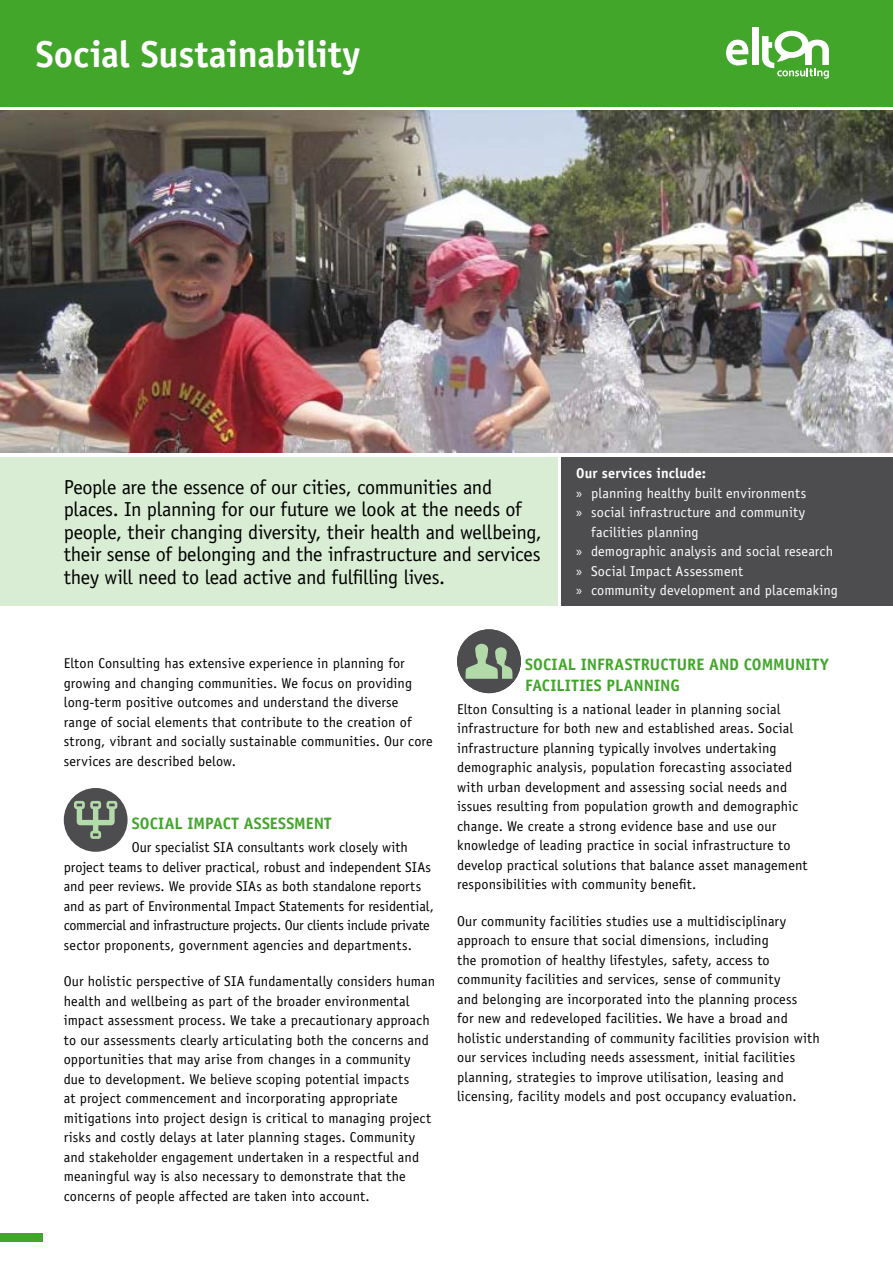
<style>
.page{position:relative;width:893px;height:1263px;background:#fff}
.page>*{position:absolute;margin:0;border:0;box-sizing:border-box;transform-origin:0 0}
.t1{font:700 37.5px "Officina Sans Std";letter-spacing:-.01em;color:#fff}
.t2{font:20.25px/22.5px "Officina Sans Std";letter-spacing:-.02em;color:#000}
.t3{font:700 16.5px/21px "Officina Sans Std";color:#41a62a}
.t4{font:14.25px/19.5px "Officina Sans Std";letter-spacing:.01em;color:#000}
.t5{font:14.25px "Officina Sans Std";letter-spacing:.005em;color:#fff}
.t6{font:700 14.25px "Officina Sans Std";letter-spacing:.01em;color:#fff}
.s1{font-family:"Myriad Pro"}
</style>
<div class="page">
<div style="left:0;top:457px;width:557px;height:149px;background:#d9edd4"></div>
<div style="left:0;top:0;width:893px;height:106px;background:#41a62a"></div>
<img style="left:0;top:111px;width:893px;height:342px">
<svg style="left:726px;top:40px;width:23px;height:26px"></svg>
<div style="left:752px;top:28px;width:6px;height:37px;background:#fff"></div>
<svg style="left:762px;top:31px;width:67px;height:48px"></svg>
<div style="left:561px;top:457px;width:332px;height:149px;background:#4d4d4f"></div>
<div style="left:457px;top:629px;width:64px;height:64px;background:#4d4d4f;border-radius:50%"></div>
<svg style="left:465px;top:644px;width:48px;height:35px"></svg>
<div style="left:64px;top:788px;width:64px;height:64px;background:#4d4d4f;border-radius:50%"></div>
<svg style="left:74px;top:801px;width:43px;height:38px"></svg>
<div style="left:0;top:1233px;width:43px;height:9px;background:#41a62a"></div>
<h1 class="t1" style="left:36px;top:31px;width:326px">Social Sustainability</h1>
<p class="t2" style="left:64px;top:476px;width:480px">People are the essence of our cities, communities and places. In planning for our future we look at the needs of people, their changing diversity, their health and wellbeing, their sense of belonging and the infrastructure and services they will need to lead active and fulfilling lives.</p>
<p class="t6" style="left:576px;top:464px;width:131px">Our services include:</p>
<p class="t5" style="left:576px;top:484px;width:232px"><span class="s1">»</span> planning healthy built environments</p>
<p class="t5" style="left:576px;top:504px;width:230px"><span class="s1">»</span> social infrastructure and community</p>
<p class="t5" style="left:591px;top:523px;width:109px">facilities planning</p>
<p class="t5" style="left:576px;top:543px;width:258px"><span class="s1">»</span> demographic analysis and social research</p>
<p class="t5" style="left:576px;top:562px;width:169px"><span class="s1">»</span> Social Impact Assessment</p>
<p class="t5" style="left:576px;top:582px;width:263px"><span class="s1">»</span> community development and placemaking</p>
<p class="t4" style="left:64px;top:654px;width:370px">Elton Consulting has extensive experience in planning for growing and changing communities. We focus on providing long-term positive outcomes and understand the diverse range of social elements that contribute to the creation of strong, vibrant and socially sustainable communities. Our core services are described below.</p>
<p class="t3" style="left:132px;top:813px;width:201px">SOCIAL IMPACT ASSESSMENT</p>
<p class="t4" style="left:64px;top:837px;width:372px;text-indent:68px">Our specialist SIA consultants work closely with project teams to deliver practical, robust and independent SIAs and peer reviews. We provide SIAs as both standalone reports and as part of Environmental Impact Statements for residential, commercial and infrastructure projects. Our clients include private sector proponents, government agencies and departments.</p>
<p class="t4" style="left:64px;top:971px;width:373px">Our holistic perspective of SIA fundamentally considers human health and wellbeing as part of the broader environmental impact assessment process. We take a precautionary approach to our assessments clearly articulating both the concerns and opportunities that may arise from changes in a community<br>due to development. We believe scoping potential impacts<br>at project commencement and incorporating appropriate mitigations into project design is critical to managing project risks and costly delays at later planning stages. Community and stakeholder engagement undertaken in a respectful and meaningful way is also necessary to demonstrate that the concerns of people affected are taken into account.</p>
<p class="t3" style="left:525px;top:654px;width:305px">SOCIAL INFRASTRUCTURE AND COMMUNITY<br>FACILITIES PLANNING</p>
<p class="t4" style="left:457px;top:699px;width:352px">Elton Consulting is a national leader in planning social infrastructure for both new and established areas. Social infrastructure planning typically involves undertaking demographic analysis, population forecasting associated with urban development and assessing social needs and issues resulting from population growth and demographic change. We create a strong evidence base and use our knowledge of leading practice in social infrastructure to develop practical solutions that balance asset management responsibilities with community benefit.</p>
<p class="t4" style="left:457px;top:911px;width:364px">Our community facilities studies use a multidisciplinary approach to ensure that social dimensions, including<br>the promotion of healthy lifestyles, safety, access to community facilities and services, sense of community<br>and belonging are incorporated into the planning process<br>for new and redeveloped facilities. We have a broad and holistic understanding of community facilities provision with our services including needs assessment, initial facilities planning, strategies to improve utilisation, leasing and licensing, facility models and post occupancy evaluation.</p>
</div>
